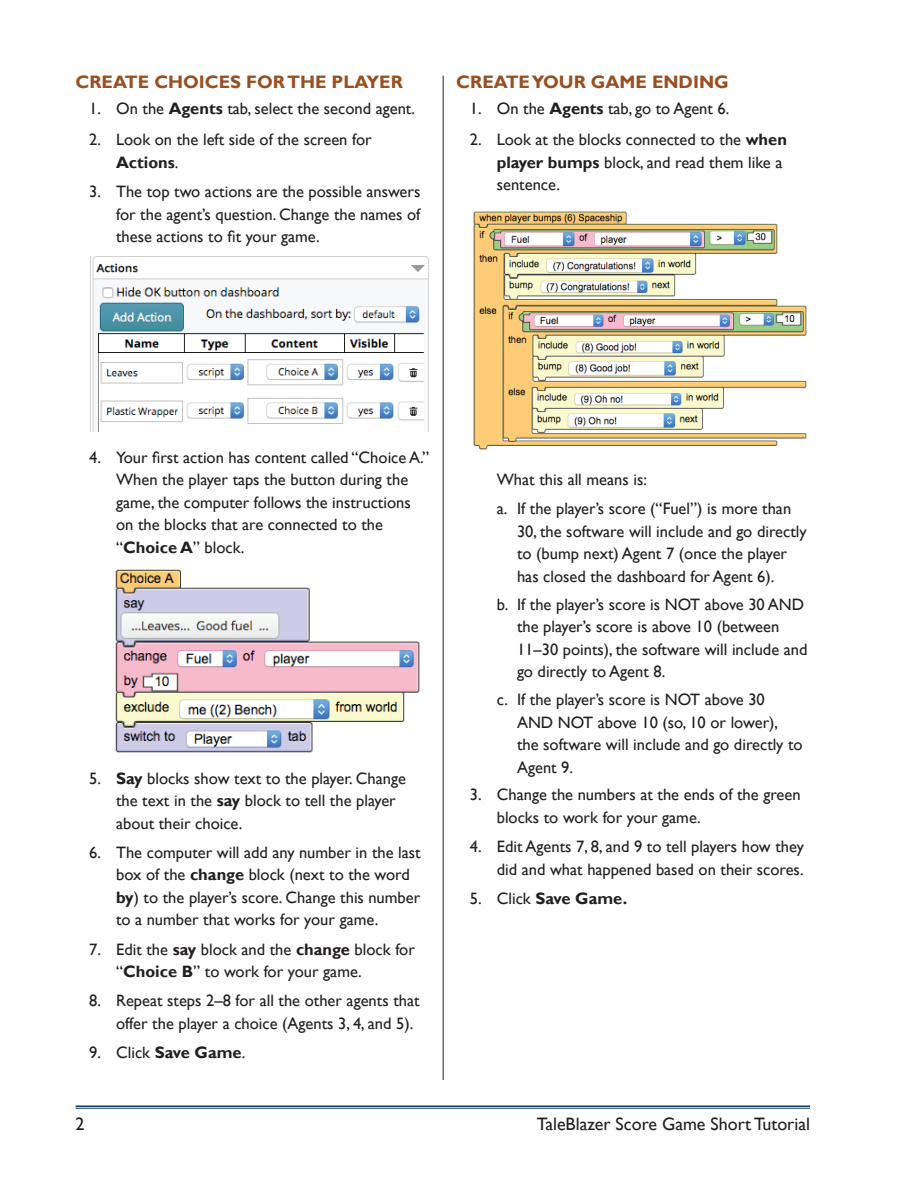
<style>
.page{position:relative;width:918px;height:1188px;background:#fff}
.page>*{position:absolute;margin:0;border:0;box-sizing:border-box;transform-origin:0 0}
.t1{font:700 18px "Gill Sans";color:#984f22}
.t2{font:18px "Gill Sans";color:#231f20}
.t3{font:16.5px/22.5px "Gill Sans";color:#231f20}
.t4{font:700 16.5px "Gill Sans";color:#231f20}
.s1{font-weight:700}
.s2{font-weight:400}
</style>
<div class="page">
<hr style="left:76px;top:1106px;width:734px;height:1px;background:#0e3d62">
<hr style="left:76px;top:1108px;width:734px;height:1px;background:#0e3d62">
<hr style="left:443px;top:76px;width:1px;height:1004px;background:#231f20">
<img style="left:92px;top:257px;width:337px;height:174px">
<img style="left:115px;top:569px;width:305px;height:184px">
<img style="left:473px;top:211px;width:334px;height:239px">
<p class="t1" style="left:76px;top:71px;width:329px">CREATE CHOICES FOR THE PLAYER</p>
<p class="t3" style="left:89px;top:98px;width:327px">1. On the <span class="s1">Agents</span> tab, select the second agent.</p>
<p class="t3" style="left:116px;top:129px;width:257px;text-indent:-27px">2. Look on the left side of the screen for<br><span class="s1">Actions</span>.</p>
<p class="t3" style="left:116px;top:181px;width:306px;text-align:justify;text-indent:-27px">3. The top two actions are the possible answers for the agent’s question. Change the names of these actions to fit your game.</p>
<p class="t1" style="left:456px;top:71px;width:274px">CREATE YOUR GAME ENDING</p>
<p class="t3" style="left:470px;top:98px;width:261px">1. On the <span class="s1">Agents</span> tab, go to Agent 6.</p>
<p class="t3" style="left:497px;top:129px;width:292px;text-indent:-27px">2. Look at the blocks connected to the <span class="s1">when player bumps</span> block, and read them like a sentence.</p>
<p class="t3" style="left:116px;top:446px;width:315px;text-indent:-27px">4. Your first action has content called “Choice A.” When the player taps the button during the game, the computer follows the instructions on the blocks that are connected to the “<span class="s1">Choice A</span>” block.</p>
<p class="t3" style="left:116px;top:767px;width:291px;text-indent:-27px">5. <span class="s1">Say</span> blocks show text to the player. Change the text in the <span class="s1">say</span> block to tell the player about their choice.</p>
<p class="t3" style="left:116px;top:841px;width:306px;text-indent:-27px">6. The computer will add any number in the last box of the <span class="s1">change</span> block (next to the word <span class="s1">by</span>) to the player’s score. Change this number to a number that works for your game.</p>
<p class="t3" style="left:116px;top:938px;width:300px;text-indent:-27px">7. Edit the <span class="s1">say</span> block and the <span class="s1">change</span> block for “<span class="s1">Choice B</span>” to work for your game.</p>
<p class="t3" style="left:116px;top:990px;width:305px;text-indent:-27px">8. Repeat steps 2–8 for all the other agents that offer the player a choice (Agents 3, 4, and 5).</p>
<p class="t3" style="left:89px;top:1042px;width:158px">9. Click <span class="s1">Save Game</span>.</p>
<p class="t3" style="left:497px;top:465px;width:296px;line-height:29.2px">What this all means is:<br>a. If the player’s score (“Fuel”) is more than</p>
<p class="t3" style="left:517px;top:520px;width:291px">30, the software will include and go directly to (bump next) Agent 7 (once the player has closed the dashboard for Agent 6).</p>
<p class="t3" style="left:517px;top:593px;width:292px;text-indent:-20px">b. If the player’s score is NOT above 30 AND the player’s score is above 10 (between 11–30 points), the software will include and go directly to Agent 8.</p>
<p class="t3" style="left:517px;top:689px;width:287px;text-indent:-20px">c. If the player’s score is NOT above 30<br>AND NOT above 10 (so, 10 or lower), the software will include and go directly to<br>Agent 9.</p>
<p class="t3" style="left:497px;top:784px;width:305px;text-indent:-27px">3. Change the numbers at the ends of the green blocks to work for your game.</p>
<p class="t3" style="left:470px;top:836px;width:336px;text-align:right">4. Edit Agents 7, 8, and 9 to tell players how they did and what happened based on their scores.</p>
<p class="t4" style="left:470px;top:888px;width:159px"><span class="s2">5. Click</span> Save Game.</p>
<p class="t2" style="left:76px;top:1113px;width:10px">2</p>
<p class="t2" style="left:537px;top:1113px;width:275px">TaleBlazer Score Game Short Tutorial</p>
</div>
